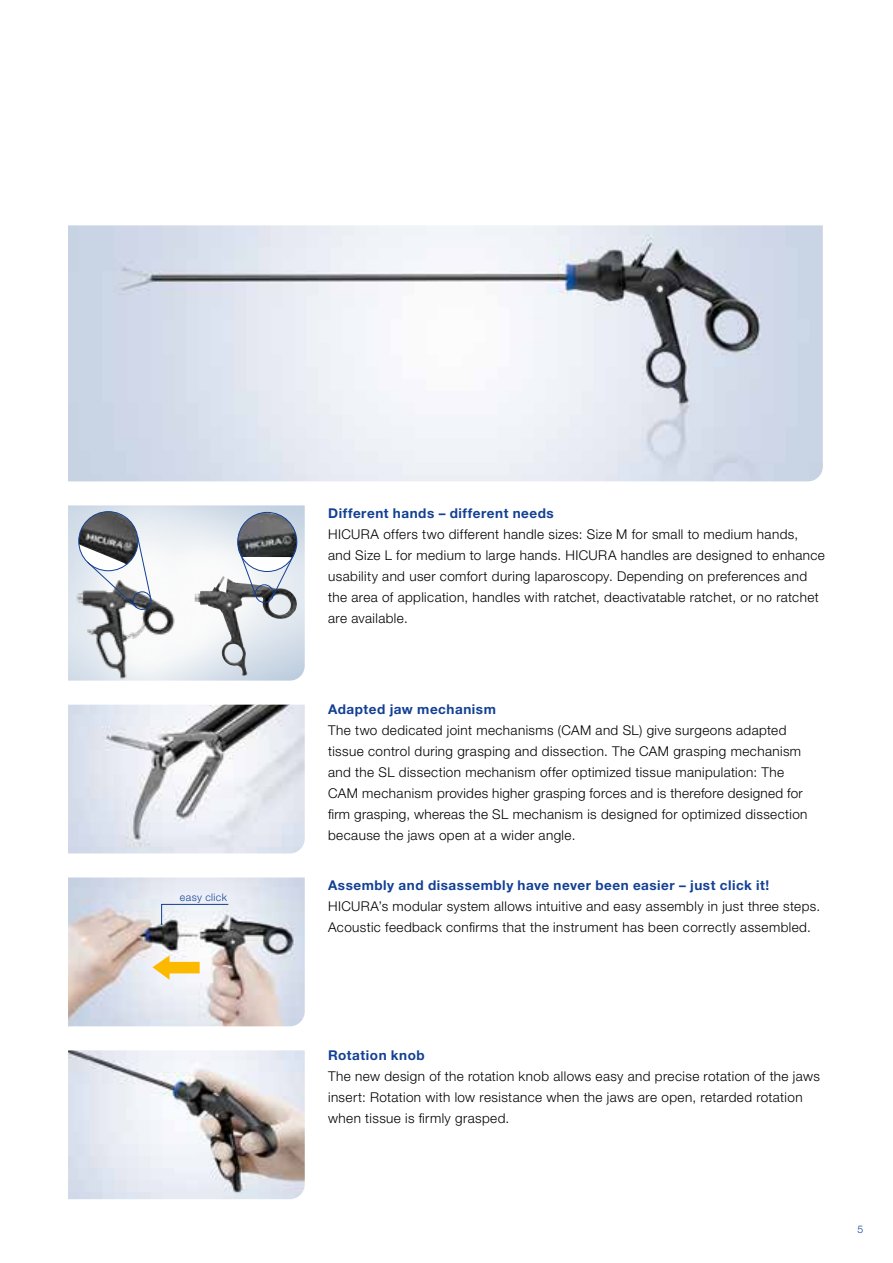
<style>
.page{position:relative;width:893px;height:1263px;background:#fff}
.page>*{position:absolute;margin:0;border:0;box-sizing:border-box;transform-origin:0 0}
.t1{font:300 13.5px/21px "Helvetica Neue LT Pro";letter-spacing:.03em;color:#000}
.t2{font:700 13.5px "Helvetica Neue LT Pro";letter-spacing:.04em;color:#134094}
.t3{font:300 10.5px "Helvetica Neue LT Pro";letter-spacing:.04em;color:#134094}
</style>
<div class="page">
<img style="left:68px;top:225px;width:755px;height:256px">
<img style="left:68px;top:1050px;width:237px;height:149px">
<img style="left:68px;top:705px;width:237px;height:148px">
<img style="left:68px;top:505px;width:237px;height:176px">
<img style="left:76px;top:575px;width:107px;height:105px">
<img style="left:195px;top:576px;width:102px;height:100px">
<div style="left:133px;top:592px;width:18px;height:18px;border:1px solid #134094;border-radius:50%"></div>
<div style="left:255px;top:584px;width:18px;height:19px;border:1px solid #134094;border-radius:50%"></div>
<img style="left:79px;top:512px;width:59px;height:53px">
<div style="left:238px;top:512px;width:59px;height:59px;background:#fff;border-radius:50%"></div>
<img style="left:238px;top:512px;width:59px;height:46px">
<div style="left:237px;top:512px;width:60px;height:60px;border:1px solid #134094;border-radius:50%"></div>
<svg style="left:87px;top:536px;width:64px;height:72px"></svg>
<svg style="left:238px;top:547px;width:18px;height:49px"></svg>
<svg style="left:271px;top:557px;width:22px;height:42px"></svg>
<img style="left:68px;top:877px;width:237px;height:149px">
<svg style="left:161px;top:904px;width:68px;height:21px"></svg>
<svg style="left:152px;top:955px;width:48px;height:25px"></svg>
<p class="t3" style="left:180px;top:891px;width:49px">easy click</p>
<p class="t2" style="left:328px;top:505px;width:227px">Different hands – different needs</p>
<p class="t1" style="left:328px;top:524px;width:498px">HICURA offers two different handle sizes: Size M for small to medium hands,<br>and Size L for medium to large hands. HICURA handles are designed to enhance usability and user comfort during laparoscopy. Depending on preferences and the area of application, handles with ratchet, deactivatable ratchet, or no ratchet are available.</p>
<p class="t2" style="left:328px;top:701px;width:169px">Adapted jaw mechanism</p>
<p class="t1" style="left:328px;top:720px;width:481px">The two dedicated joint mechanisms (CAM and SL) give surgeons adapted tissue control during grasping and dissection. The CAM grasping mechanism and the SL dissection mechanism offer optimized tissue manipulation: The CAM mechanism provides higher grasping forces and is therefore designed for firm grasping, whereas the SL mechanism is designed for optimized dissection because the jaws open at a wider angle.</p>
<p class="t2" style="left:328px;top:877px;width:443px">Assembly and disassembly have never been easier – just click it!</p>
<p class="t1" style="left:328px;top:896px;width:494px">HICURA’s modular system allows intuitive and easy assembly in just three steps.<br>Acoustic feedback confirms that the instrument has been correctly assembled.</p>
<p class="t2" style="left:328px;top:1047px;width:98px">Rotation knob</p>
<p class="t1" style="left:328px;top:1065px;width:493px">The new design of the rotation knob allows easy and precise rotation of the jaws insert: Rotation with low resistance when the jaws are open, retarded rotation when tissue is firmly grasped.</p>
<p class="t3" style="left:857px;top:1223px;width:7px">5</p>
</div>
